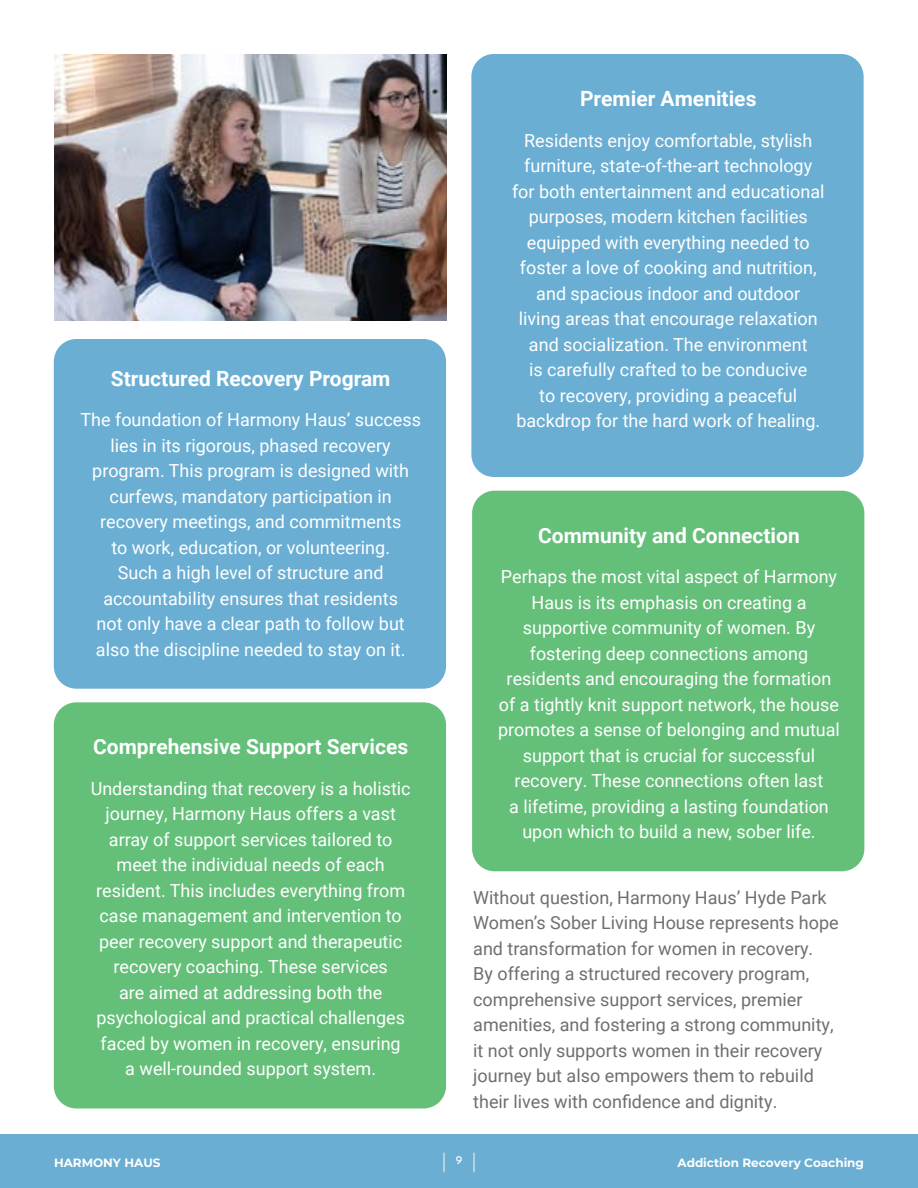
<style>
.page{position:relative;width:918px;height:1188px;background:#fff}
.page>*{position:absolute;margin:0;border:0;box-sizing:border-box;transform-origin:0 0}
.t1{font:700 21px "Roboto";color:#fff}
.t2{font:18px/25.5px "Roboto";color:#fff;text-align:center}
.t3{font:18px/25.5px "Roboto";color:#6d6f70}
.t4{font:100 12px "Montserrat";color:#fff}
.t5{font:12px "Josefin Sans";color:#fff}
</style>
<div class="page">
<div style="left:0;top:1134px;width:918px;height:54px;background:#6aaed3"></div>
<svg style="left:444px;top:1153px;width:1px;height:19px"></svg>
<svg style="left:474px;top:1153px;width:1px;height:19px"></svg>
<div style="left:54px;top:339px;width:392px;height:350px;background:#6aaed3;border-radius:22px"></div>
<div style="left:471px;top:54px;width:393px;height:423px;background:#6aaed3;border-radius:22px"></div>
<div style="left:54px;top:702px;width:392px;height:406px;background:#64bf79;border-radius:22px"></div>
<div style="left:472px;top:491px;width:392px;height:380px;background:#64bf79;border-radius:22px"></div>
<img style="left:55px;top:54px;width:391px;height:267px">
<p class="t1" style="left:111px;top:364px;width:281px">Structured Recovery Program</p>
<p class="t2" style="left:80px;top:407px;width:342px">The foundation of Harmony Haus’ success lies in its rigorous, phased recovery program. This program is designed with curfews, mandatory participation in recovery meetings, and commitments<br>to work, education, or volunteering.<br>Such a high level of structure and accountability ensures that residents<br>not only have a clear path to follow but also the discipline needed to stay on it.</p>
<p class="t1" style="left:93px;top:732px;width:317px">Comprehensive Support Services</p>
<p class="t2" style="left:91px;top:775px;width:321px">Understanding that recovery is a holistic journey, Harmony Haus offers a vast array of support services tailored to</p>
<p class="t2" style="left:96px;top:852px;width:310px">meet the individual needs of each resident. This includes everything from case management and intervention to peer recovery support and therapeutic recovery coaching. These services<br>are aimed at addressing both the psychological and practical challenges faced by women in recovery, ensuring a well-rounded support system.</p>
<p class="t1" style="left:580px;top:84px;width:178px">Premier Amenities</p>
<p class="t2" style="left:512px;top:127px;width:314px">Residents enjoy comfortable, stylish furniture, state-of-the-art technology for both entertainment and educational purposes, modern kitchen facilities equipped with everything needed to foster a love of cooking and nutrition, and spacious indoor and outdoor<br>living areas that encourage relaxation and socialization. The environment<br>is carefully crafted to be conducive<br>to recovery, providing a peaceful backdrop for the hard work of healing.</p>
<p class="t1" style="left:538px;top:521px;width:263px">Community and Connection</p>
<p class="t2" style="left:498px;top:563px;width:343px">Perhaps the most vital aspect of Harmony Haus is its emphasis on creating a supportive community of women. By fostering deep connections among residents and encouraging the formation of a tightly knit support network, the house promotes a sense of belonging and mutual support that is crucial for successful recovery. These connections often last<br>a lifetime, providing a lasting foundation upon which to build a new, sober life.</p>
<p class="t3" style="left:473px;top:884px;width:367px">Without question, Harmony Haus’ Hyde Park Women’s Sober Living House represents hope and transformation for women in recovery.<br>By offering a structured recovery program, comprehensive support services, premier amenities, and fostering a strong community, it not only supports women in their recovery journey but also empowers them to rebuild their lives with confidence and dignity.</p>
<p class="t4" style="left:54px;top:1155px;width:108px">HARMONY HAUS</p>
<p class="t5" style="left:456px;top:1150px;width:8px">9</p>
<p class="t4" style="left:678px;top:1155px;width:188px">Addiction Recovery Coaching</p>
</div>
